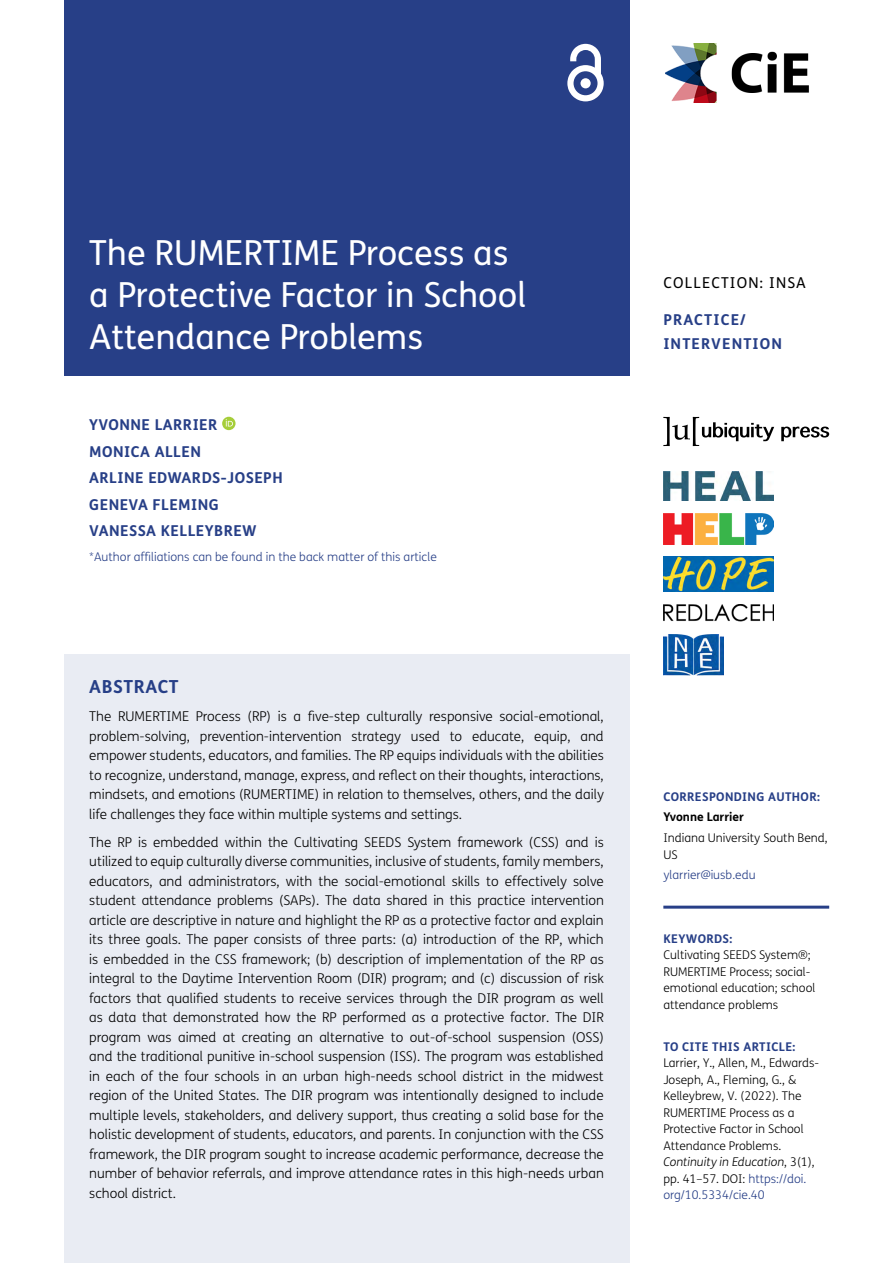
<style>
.page{position:relative;width:893px;height:1263px;background:#fff}
.page>*{position:absolute;margin:0;border:0;box-sizing:border-box;transform-origin:0 0}
.Article_Title{font:34.5px/42px "FS Me";color:#fff}
.t1{font:700 18px "FS Me";letter-spacing:.03em;color:#273f87}
.Cover_Authors{font:700 15px "FS Me";letter-spacing:.03em;color:#273f87}
.Cover_Authors-2{font:700 15px/24px "FS Me";letter-spacing:.075em;color:#273f87}
.t2{font:15px "FS Me";letter-spacing:.075em;color:#000}
.Abstract_Copy{font:300 13.5px/19.5px "FS Me";color:#000;text-align:justify}
.t3{font:300 12px/16.5px "FS Me";color:#000}
.t4{font:300 12px "FS Me";color:#273f87}
.t5{font:700 12px "FS Me";letter-spacing:.03em;color:#273f87}
.t6{font:700 12px "FS Me";color:#000}
.s1{font-style:italic}
.s2{color:#273f87}
</style>
<div class="page">
<div style="left:64px;top:0;width:565px;height:376px;background:#273f87"></div>
<svg style="left:567px;top:44px;width:37px;height:57px"></svg>
<svg style="left:781px;top:427px;width:48px;height:14px"></svg>
<svg style="left:663px;top:417px;width:111px;height:29px"></svg>
<img style="left:665px;top:43px;width:144px;height:59px">
<img style="left:663px;top:472px;width:111px;height:29px">
<img style="left:663px;top:513px;width:111px;height:31px">
<img style="left:663px;top:557px;width:111px;height:35px">
<img style="left:663px;top:604px;width:111px;height:18px">
<img style="left:663px;top:634px;width:60px;height:41px">
<hr style="left:663px;top:906px;width:166px;height:3px;background:#273f87">
<div style="left:64px;top:654px;width:565px;height:609px;background:#e9ecf3"></div>
<svg style="left:222px;top:417px;width:14px;height:13px"></svg>
<svg style="left:226px;top:419px;width:7px;height:7px"></svg>
<h1 class="Article_Title" style="left:89px;top:232px;width:438px">The RUMERTIME Process as a Protective Factor in School<br>Attendance Problems</h1>
<p class="Cover_Authors" style="left:89px;top:415px;width:130px">YVONNE LARRIER</p>
<p class="Cover_Authors" style="left:89px;top:442px;width:113px">MONICA ALLEN</p>
<p class="Cover_Authors" style="left:89px;top:468px;width:195px">ARLINE EDWARDS-JOSEPH</p>
<p class="Cover_Authors" style="left:89px;top:495px;width:131px">GENEVA FLEMING</p>
<p class="Cover_Authors" style="left:89px;top:521px;width:169px">VANESSA KELLEYBREW</p>
<p class="t4" style="left:89px;top:550px;width:349px">*Author affiliations can be found in the back matter of this article</p>
<h1 class="t1" style="left:89px;top:676px;width:91px">ABSTRACT</h1>
<p class="Abstract_Copy" style="left:89px;top:707px;width:516px">The RUMERTIME Process (RP) is a five-step culturally responsive social-emotional, problem-solving, prevention-intervention strategy used to educate, equip, and empower students, educators, and families. The RP equips individuals with the abilities to recognize, understand, manage, express, and reflect on their thoughts, interactions, mindsets, and emotions (RUMERTIME) in relation to themselves, others, and the daily life challenges they face within multiple systems and settings.</p>
<p class="Abstract_Copy" style="left:89px;top:833px;width:516px">The RP is embedded within the Cultivating SEEDS System framework (CSS) and is utilized to equip culturally diverse communities, inclusive of students, family members, educators, and administrators, with the social-emotional skills to effectively solve student attendance problems (SAPs). The data shared in this practice intervention article are descriptive in nature and highlight the RP as a protective factor and explain its three goals. The paper consists of three parts: (a) introduction of the RP, which is embedded in the CSS framework; (b) description of implementation of the RP as integral to the Daytime Intervention Room (DIR) program; and (c) discussion of risk factors that qualified students to receive services through the DIR program as well as data that demonstrated how the RP performed as a protective factor. The DIR program was aimed at creating an alternative to out-of-school suspension (OSS) and the traditional punitive in-school suspension (ISS). The program was established in each of the four schools in an urban high-needs school district in the midwest region of the United States. The DIR program was intentionally designed to include multiple levels, stakeholders, and delivery support, thus creating a solid base for the holistic development of students, educators, and parents. In conjunction with the CSS framework, the DIR program sought to increase academic performance, decrease the number of behavior referrals, and improve attendance rates in this high-needs urban school district.</p>
<p class="t2" style="left:663px;top:274px;width:144px">COLLECTION: INSA</p>
<p class="Cover_Authors-2" style="left:663px;top:307px;width:120px">PRACTICE/<br>INTERVENTION</p>
<p class="t5" style="left:663px;top:789px;width:158px">CORRESPONDING AUTHOR:</p>
<p class="t6" style="left:663px;top:810px;width:82px">Yvonne Larrier</p>
<p class="t3" style="left:663px;top:830px;width:166px">Indiana University South Bend,<br>US</p>
<p class="t4" style="left:663px;top:868px;width:94px">ylarrier@iusb.edu</p>
<p class="t5" style="left:663px;top:931px;width:71px">KEYWORDS:</p>
<p class="t3" style="left:663px;top:947px;width:154px">Cultivating SEEDS System®;<br>RUMERTIME Process; social&shy;emotional education; school attendance problems</p>
<p class="t5" style="left:663px;top:1039px;width:133px">TO CITE THIS ARTICLE:</p>
<p class="t3" style="left:663px;top:1055px;width:157px">Larrier, Y., Allen, M., Edwards-<br>Joseph, A., Fleming, G., &amp;<br>Kelleybrew, V. (2022). The<br>RUMERTIME Process as a<br>Protective Factor in School<br>Attendance Problems.<br><span class="s1">Continuity in Education</span>, 3(1), pp. 41–57. DOI: <span class="s2">https://doi. org/10.5334/cie.40</span></p>
</div>
